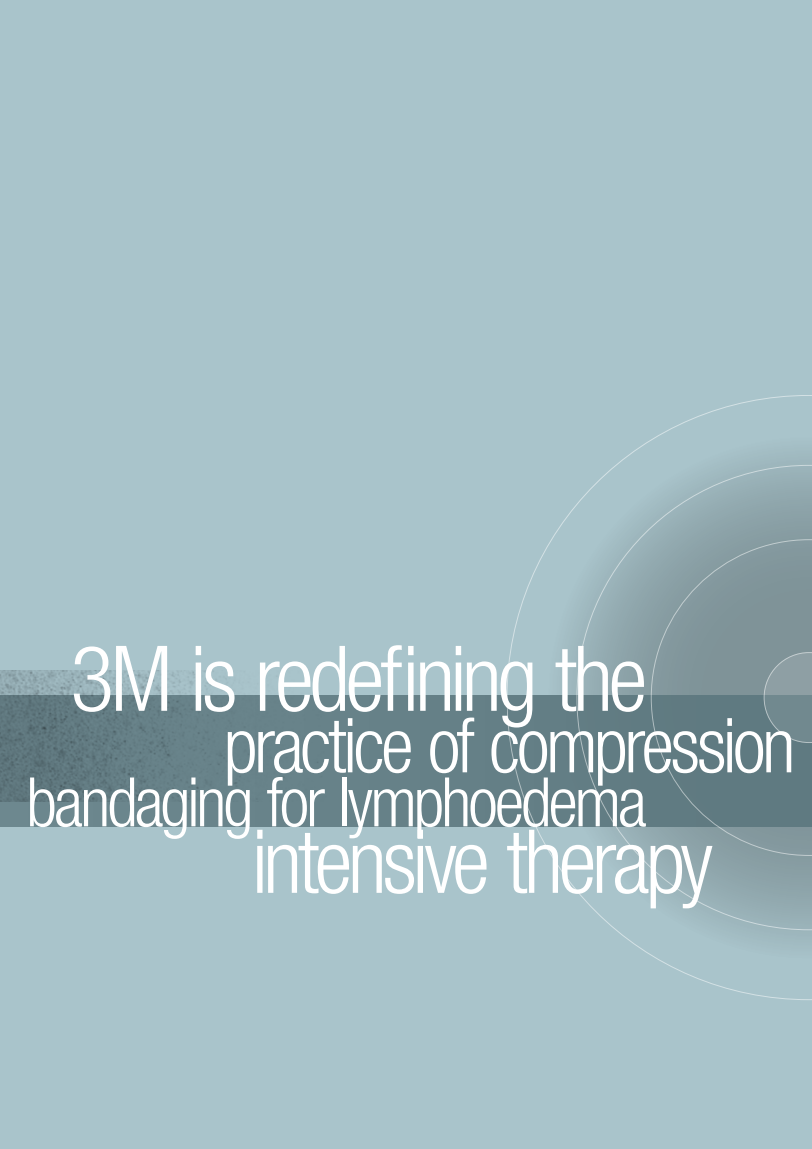
<style>
.page{position:relative;width:812px;height:1149px;background:#fff}
.page>*{position:absolute;margin:0;border:0;box-sizing:border-box;transform-origin:0 0}
.t1{font:300 condensed 90.75px "Helvetica Neue LT Std";letter-spacing:-.05em;color:#fff}
.t2{font:300 condensed 88.25px "Helvetica Neue LT Std";letter-spacing:-.05em;color:#fff}
.t3{font:300 condensed 75.75px "Helvetica Neue LT Std";letter-spacing:-.045em;color:#fff}
.t4{font:300 condensed 68.25px "Helvetica Neue LT Std";letter-spacing:-.045em;color:#fff}
</style>
<div class="page">
<div style="left:0;top:0;width:811px;height:1148px;background:#a9c4cb"></div>
<div style="left:0;top:694px;width:811px;height:132px;background:#668188"></div>
<img style="left:0;top:670px;width:326px;height:131px">
<svg style="left:507px;top:395px;width:304px;height:605px"></svg>
<svg style="left:576px;top:465px;width:235px;height:464px"></svg>
<svg style="left:650px;top:539px;width:161px;height:316px"></svg>
<svg style="left:763px;top:652px;width:48px;height:90px"></svg>
<h1 class="t1" style="left:70px;top:626px;width:578px">3M is redefining the</h1>
<p class="t3" style="left:224px;top:701px;width:573px">practice of compression</p>
<p class="t4" style="left:27px;top:762px;width:622px">bandaging for lymphoedema</p>
<p class="t2" style="left:252px;top:810px;width:463px">intensive therapy</p>
</div>
